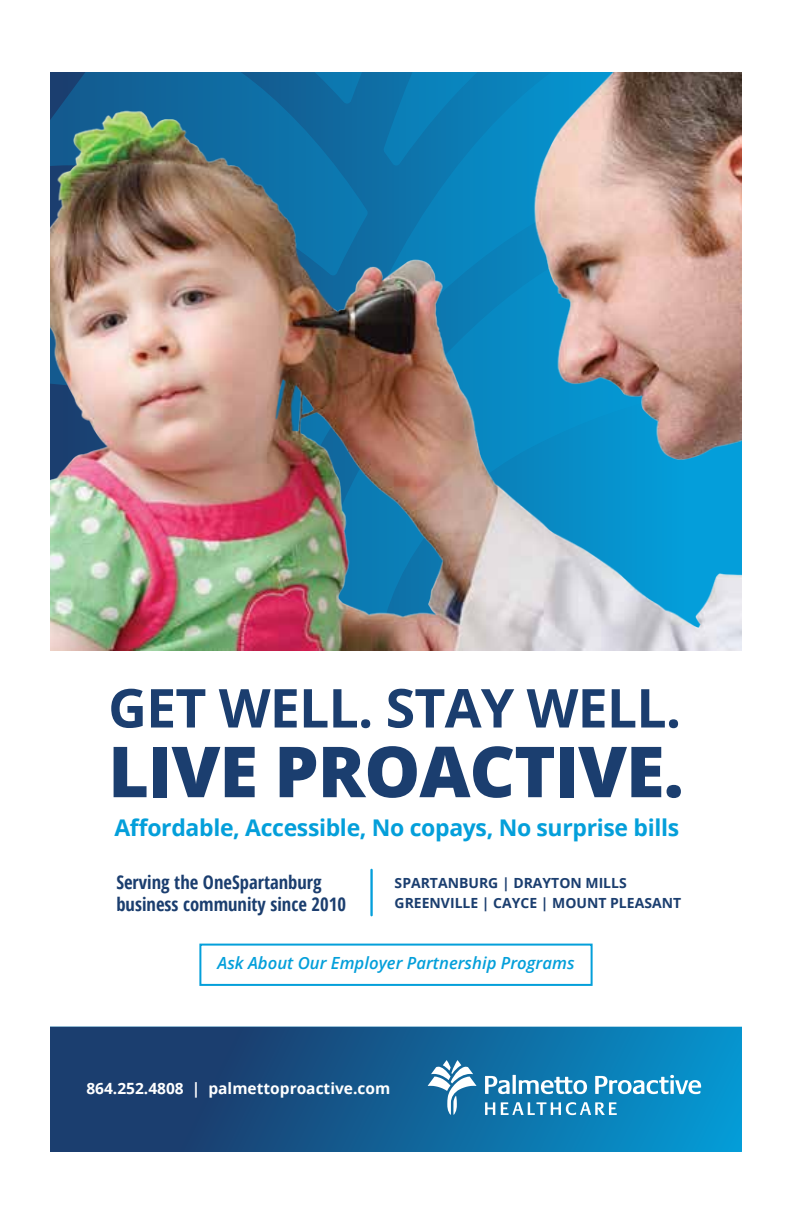
<style>
.page{position:relative;width:792px;height:1224px;background:#fff}
.page>*{position:absolute;margin:0;border:0;box-sizing:border-box;transform-origin:0 0}
.t1{font:800 70.4px "Open Sans";letter-spacing:-.015em;color:#1b3e6f}
.t2{font:700 53.6px "Open Sans";letter-spacing:-.015em;color:#1b3e6f}
.t3{font:700 23px "Open Sans";letter-spacing:-.015em;color:#049fda}
.t4{font:700 condensed 18.6px/22.4px "Open Sans";color:#1b3e6f}
.t5{font:italic 600 16.8px "Open Sans";color:#049fda}
.t6{font:700 15.6px "Open Sans";color:#fff}
.t7{font:700 14px/19.6px "Open Sans";color:#1b3e6f}
</style>
<div class="page">
<div style="left:199px;top:944px;width:394px;height:42px;border:2px solid #049fda"></div>
<svg style="left:50px;top:1027px;width:692px;height:125px;background:#125e93"></svg>
<svg style="left:428px;top:1060px;width:48px;height:55px"></svg>
<svg style="left:485px;top:1076px;width:25px;height:18px"></svg>
<hr style="left:513px;top:1075px;width:3px;height:19px;background:#fff">
<svg style="left:519px;top:1077px;width:68px;height:17px"></svg>
<svg style="left:595px;top:1075px;width:106px;height:19px"></svg>
<svg style="left:485px;top:1102px;width:10px;height:13px"></svg>
<svg style="left:501px;top:1102px;width:116px;height:13px"></svg>
<hr style="left:370px;top:870px;width:3px;height:45px;background:#049fdb">
<img style="left:50px;top:72px;width:692px;height:579px">
<h2 class="t2" style="left:108px;top:670px;width:575px">GET WELL. STAY WELL.</h2>
<h1 class="t1" style="left:108px;top:718px;width:577px">LIVE PROACTIVE.</h1>
<h3 class="t3" style="left:114px;top:811px;width:566px">Affordable, Accessible, No copays, No surprise bills</h3>
<h3 class="t4" style="left:116px;top:870px;width:231px">Serving the OneSpartanburg business community since 2010</h3>
<p class="t7" style="left:395px;top:873px;width:288px">SPARTANBURG | DRAYTON MILLS<br>GREENVILLE | CAYCE | MOUNT PLEASANT</p>
<p class="t5" style="left:217px;top:952px;width:359px">Ask About Our Employer Partnership Programs</p>
<p class="t6" style="left:86px;top:1078px;width:305px">864.252.4808 | palmettoproactive.com</p>
</div>
